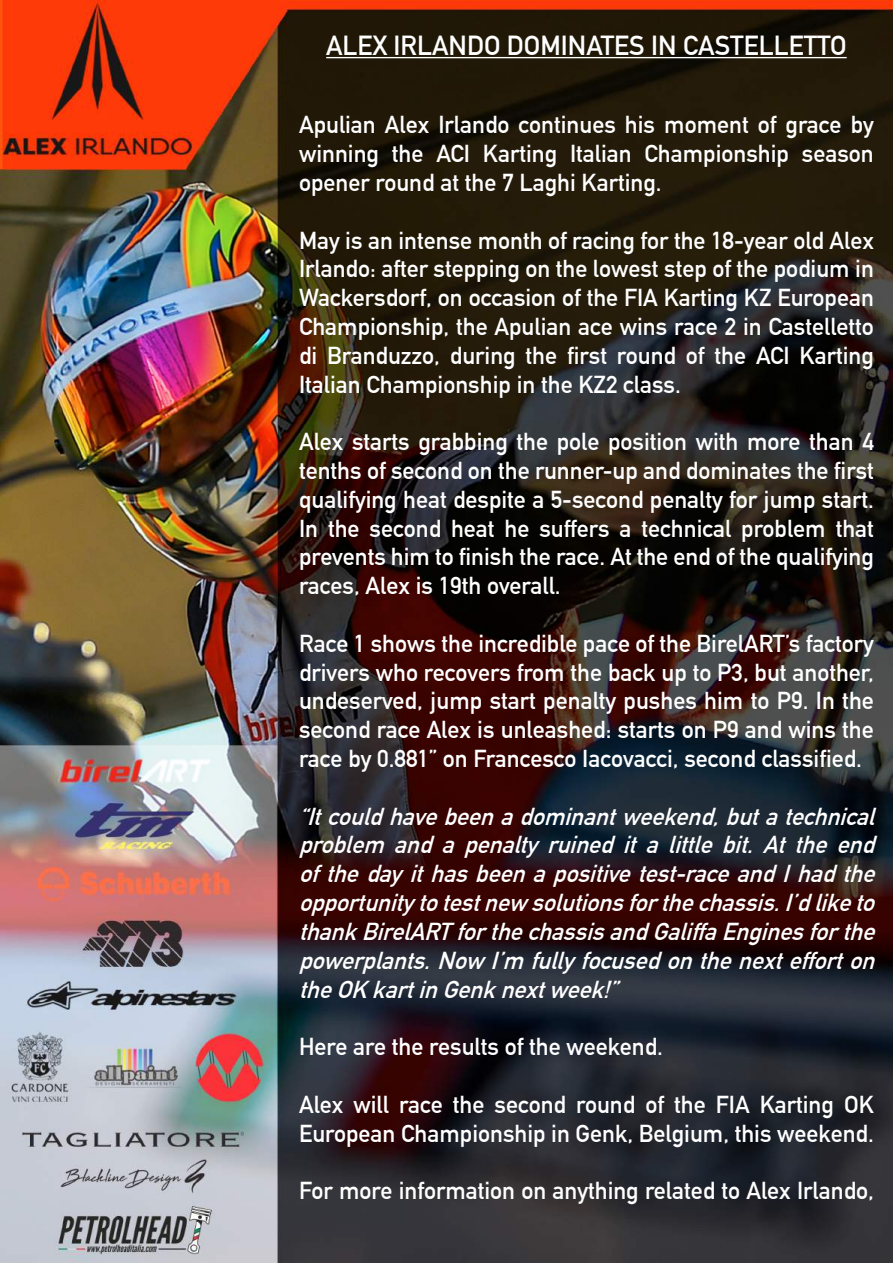
<style>
.page{position:relative;width:893px;height:1263px;background:#fff}
.page>*{position:absolute;margin:0;border:0;box-sizing:border-box;transform-origin:0 0}
.t1{font:700 27px "DIN Alternate";color:#fff}
.t2{font:700 24px/28.8px "DIN Alternate";color:#fff;text-align:justify}
.t3{font:italic 700 24px/28.8px "DIN Alternate";color:#fff;text-align:justify}
</style>
<div class="page">
<img style="left:0;top:0;width:893px;height:1263px">
<hr style="left:326px;top:57px;width:521px;height:1px;background:#fff">
<p class="t1" style="left:326px;top:25px;width:522px">ALEX IRLANDO DOMINATES IN CASTELLETTO</p>
<p class="t2" style="left:299px;top:109px;width:576px">Apulian Alex Irlando continues his moment of grace by winning the ACI Karting Italian Championship season opener round at the 7 Laghi Karting.</p>
<p class="t2" style="left:299px;top:224px;width:576px">May is an intense month of racing for the 18-year old Alex Irlando: after stepping on the lowest step of the podium in Wackersdorf, on occasion of the FIA Karting KZ European Championship, the Apulian ace wins race 2 in Castelletto di Branduzzo, during the first round of the ACI Karting Italian Championship in the KZ2 class.</p>
<p class="t2" style="left:299px;top:426px;width:576px">Alex starts grabbing the pole position with more than 4 tenths of second on the runner-up and dominates the first qualifying heat despite a 5-second penalty for jump start.<br>In the second heat he suffers a technical problem that prevents him to finish the race. At the end of the qualifying races, Alex is 19th overall.</p>
<p class="t2" style="left:299px;top:627px;width:576px">Race 1 shows the incredible pace of the BirelART’s factory drivers who recovers from the back up to P3, but another, undeserved, jump start penalty pushes him to P9. In the second race Alex is unleashed: starts on P9 and wins the race by 0.881” on Francesco Iacovacci, second classified.</p>
<p class="t3" style="left:299px;top:800px;width:585px">“Itcouldhavebeenadominantweekend,butatechnical problem and a penalty ruined it a little bit. At the end ofthedayithasbeenapositivetest-raceandIhadthe opportunitytotestnew solutionsforthechassis.I’dliketo thankBirelARTforthechassisandGaliffaEnginesforthe powerplants.Now I’m fullyfocusedonthenextefforton theOKkartinGenknextweek!”</p>
<p class="t2" style="left:299px;top:1031px;width:365px">Here are the results of the weekend.</p>
<p class="t2" style="left:299px;top:1088px;width:576px">Alex will race the second round of the FIA Karting OK<br>European Championship in Genk, Belgium, this weekend.</p>
<p class="t2" style="left:299px;top:1175px;width:576px">For more information on anything related to Alex Irlando,</p>
</div>
